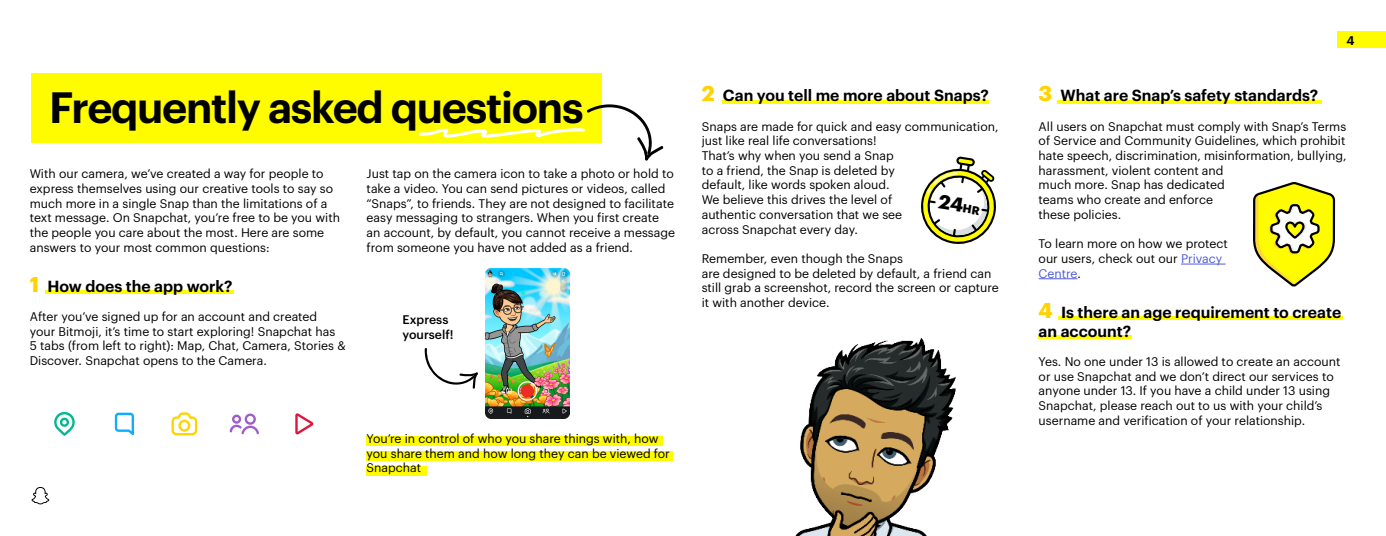
<style>
.page{position:relative;width:1386px;height:536px;background:#fff}
.page>*{position:absolute;margin:0;border:0;box-sizing:border-box;transform-origin:0 0}
.t1{font:600 42.88px "Graphik";letter-spacing:-.03em;color:#000}
.t2{font:700 19.34px "Graphik";color:#000}
.t3{font:600 15.75px/18.9px "Graphik";color:#000}
.t4{font:12.25px/14.7px "Graphik";color:#000}
.t5{font:500 12.25px "Graphik";color:#000}
.t6{font:600 12.25px "Graphik";color:#000}
.s1{font-weight:700;font-size:21px;color:#ffd301}
.s2{font-size:11.55px}
.s3{color:#4f5cd6}
</style>
<div class="page">
<div style="left:32px;top:74px;width:570px;height:69px;background:#fffc00"></div>
<hr style="left:45px;top:290px;width:189px;height:3px;background:#fffc00">
<div style="left:367px;top:436px;width:296px;height:9px;background:#fffc00"></div>
<div style="left:367px;top:451px;width:306px;height:9px;background:#fffc00"></div>
<div style="left:367px;top:466px;width:60px;height:9px;background:#fffc00"></div>
<hr style="left:722px;top:100px;width:267px;height:3px;background:#fffc00">
<hr style="left:1058px;top:316px;width:284px;height:3px;background:#fffc00">
<hr style="left:1058px;top:100px;width:264px;height:4px;background:#fffc00">
<hr style="left:1039px;top:335px;width:93px;height:4px;background:#fffc00">
<svg style="left:32px;top:487px;width:17px;height:17px"></svg>
<div style="left:1337px;top:32px;width:49px;height:16px;background:#fffc00"></div>
<svg style="left:419px;top:104px;width:245px;height:57px"></svg>
<img style="left:486px;top:268px;width:84px;height:150px">
<svg style="left:424px;top:348px;width:54px;height:41px"></svg>
<hr style="left:1181px;top:263px;width:45px;height:1px;background:#4f5cd6">
<hr style="left:1039px;top:278px;width:39px;height:1px;background:#4f5cd6">
<img style="left:795px;top:337px;width:161px;height:199px">
<svg style="left:54px;top:412px;width:21px;height:23px"></svg>
<svg style="left:115px;top:412px;width:19px;height:23px"></svg>
<svg style="left:171px;top:412px;width:26px;height:23px"></svg>
<svg style="left:230px;top:413px;width:29px;height:21px"></svg>
<svg style="left:295px;top:413px;width:18px;height:21px"></svg>
<svg style="left:921px;top:156px;width:75px;height:88px"></svg>
<svg style="left:1254px;top:182px;width:81px;height:105px"></svg>
<p class="t1" style="left:49px;top:75px;width:536px">Frequently asked questions</p>
<p class="t4" style="left:30px;top:165px;width:312px">With our camera, we’ve created a way for people to express themselves using our creative tools to say so much more in a single Snap than the limitations of a text message. On Snapchat, you’re free to be you with the people you care about the most. Here are some answers to your most common questions:</p>
<p class="t3" style="left:30px;top:275px;width:204px"><span class="s1">1</span> How does the app work?</p>
<p class="t4" style="left:30px;top:308px;width:318px">After you’ve signed up for an account and created your Bitmoji, it’s time to start exploring! Snapchat has<br>5 tabs (from left to right): Map, Chat, Camera, Stories &amp; Discover. Snapchat opens to the Camera.</p>
<p class="t4" style="left:367px;top:165px;width:310px">Just tap on the camera icon to take a photo or hold to take a video. You can send pictures or videos, called “Snaps”, to friends. They are not designed to facilitate easy messaging to strangers. When you first create an account, by default, you cannot receive a message from someone you have not added as a friend.</p>
<p class="t5" style="left:403px;top:310px;width:47px">Express</p>
<p class="t5" style="left:403px;top:324px;width:52px">yourself!</p>
<p class="t4" style="left:367px;top:430px;width:293px">You’re in control of who you share things with, how</p>
<p class="t4" style="left:367px;top:444px;width:305px">you share them and how long they can be viewed for</p>
<p class="t4" style="left:367px;top:459px;width:56px">Snapchat</p>
<p class="t3" style="left:702px;top:84px;width:288px"><span class="s1">2</span> Can you tell me more about Snaps?</p>
<p class="t4" style="left:702px;top:118px;width:298px">Snaps are made for quick and easy communication, just like real life conversations!<br>That’s why when you send a Snap<br>to a friend, the Snap is deleted by<br>default, like words spoken aloud.<br>We believe this drives the level of<br>authentic conversation that we see<br>across Snapchat every day.</p>
<p class="t4" style="left:702px;top:250px;width:298px">Remember, even though the Snaps<br>are designed to be deleted by default, a friend can still grab a screenshot, record the screen or capture</p>
<p class="t4" style="left:702px;top:294px;width:129px">it with another device.</p>
<h2 class="t2" style="left:941px;top:186px;width:43px;rotate:9deg">24<span class="s2">HR</span></h2>
<p class="t6" style="left:1346px;top:31px;width:10px">4</p>
<p class="t3" style="left:1039px;top:84px;width:281px"><span class="s1">3</span> What are Snap’s safety standards?</p>
<p class="t4" style="left:1039px;top:118px;width:309px">All users on Snapchat must comply with Snap’s Terms of Service and Community Guidelines, which prohibit hate speech, discrimination, misinformation, bullying, harassment, violent content and<br>much more. Snap has dedicated<br>teams who create and enforce<br>these policies.</p>
<p class="t4" style="left:1039px;top:235px;width:191px">To learn more on how we protect our users, check out our <span class="s3">Privacy<br>Centre</span>.</p>
<p class="t3" style="left:1039px;top:301px;width:304px"><span class="s1">4</span> Is there an age requirement to create an account?</p>
<p class="t4" style="left:1039px;top:353px;width:303px">Yes. No one under 13 is allowed to create an account or use Snapchat and we don’t direct our services to anyone under 13. If you have a child under 13 using Snapchat, please reach out to us with your child’s username and verification of your relationship.</p>
</div>
